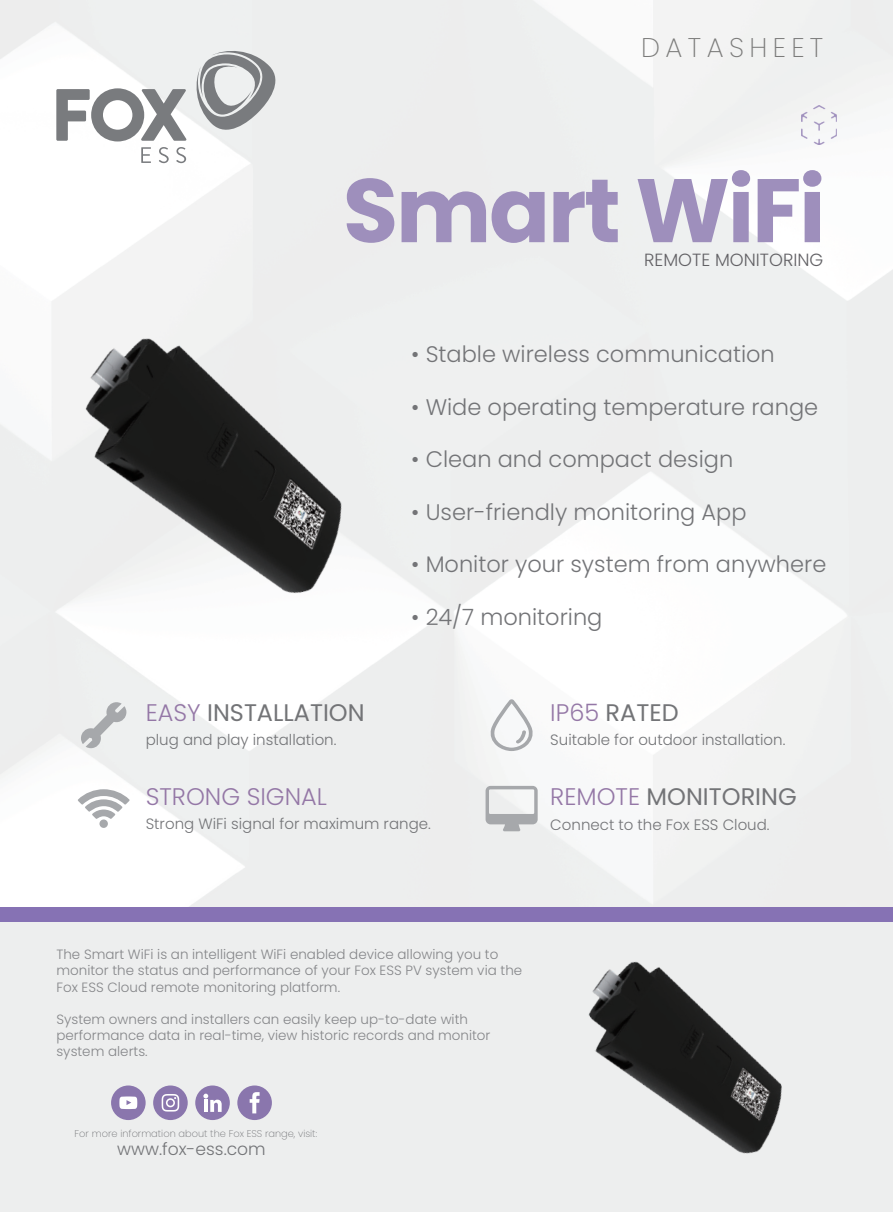
<style>
.page{position:relative;width:893px;height:1212px;background:#fff}
.page>*{position:absolute;margin:0;border:0;box-sizing:border-box;transform-origin:0 0}
.t1{font:700 90px "Poppins";letter-spacing:-.025em;color:#9e8fbc}
.t2{font:200 27px "Poppins";letter-spacing:.2em;color:#7b7b7a}
.t3{font:24px "Poppins";color:#737477}
.t4{font:300 24px "Poppins";color:#9477a6}
.t5{font:300 22.5px "Poppins";color:#737477}
.t6{font:300 17.7px "Poppins";color:#626165}
.t7{font:300 17.1px "Poppins";color:#737477}
.t8{font:300 15px "Poppins";color:#737477}
.t9{font:300 13.5px/16.2px "Poppins";color:#858689}
.t10{font:200 9.75px "Poppins";color:#737477}
.s1{font-weight:300;color:#9477a6}
</style>
<div class="page">
<div style="left:0;top:914px;width:893px;height:298px;background:#edeeee"></div>
<img style="left:802px;top:106px;width:35px;height:38px">
<div style="left:0;top:907px;width:893px;height:14px;background:#8672b4"></div>
<svg style="left:56px;top:88px;width:131px;height:53px"></svg>
<svg style="left:141px;top:147px;width:10px;height:16px"></svg>
<svg style="left:159px;top:147px;width:10px;height:16px"></svg>
<svg style="left:176px;top:147px;width:10px;height:16px"></svg>
<svg style="left:193px;top:48px;width:91px;height:91px;background:#c5c6c7"></svg>
<svg style="left:486px;top:786px;width:52px;height:45px"></svg>
<svg style="left:489px;top:699px;width:45px;height:52px"></svg>
<svg style="left:81px;top:702px;width:45px;height:46px;background:#d4d6d7"></svg>
<svg style="left:78px;top:789px;width:52px;height:30px"></svg>
<div style="left:99px;top:819px;width:9px;height:9px;background:#a6a8ab;border-radius:50%"></div>
<div style="left:195px;top:1085px;width:35px;height:35px;background:#8a76ad;border-radius:50%"></div>
<svg style="left:203px;top:1093px;width:19px;height:19px"></svg>
<div style="left:111px;top:1085px;width:35px;height:35px;background:#8a76ad;border-radius:50%"></div>
<svg style="left:119px;top:1096px;width:18px;height:13px"></svg>
<div style="left:237px;top:1085px;width:35px;height:35px;background:#8a76ad;border-radius:50%"></div>
<svg style="left:250px;top:1092px;width:10px;height:21px"></svg>
<div style="left:153px;top:1085px;width:35px;height:35px;background:#8a76ad;border-radius:50%"></div>
<svg style="left:162px;top:1094px;width:17px;height:17px"></svg>
<img style="left:59px;top:284px;width:316px;height:366px">
<img style="left:568px;top:921px;width:240px;height:233px">
<h2 class="t2" style="left:641px;top:32px;width:184px">DATASHEET</h2>
<h1 class="t1" style="left:343px;top:158px;width:484px">Smart WiFi</h1>
<h3 class="t6" style="left:644px;top:249px;width:181px">REMOTE MONITORING</h3>
<h3 class="t5" style="left:411px;top:341px;width:365px">• Stable wireless communication</h3>
<h3 class="t5" style="left:411px;top:394px;width:408px">• Wide operating temperature range</h3>
<h3 class="t5" style="left:411px;top:446px;width:324px">• Clean and compact design</h3>
<h3 class="t5" style="left:411px;top:499px;width:337px">• User-friendly monitoring App</h3>
<h3 class="t5" style="left:411px;top:551px;width:417px">• Monitor your system from anywhere</h3>
<h3 class="t5" style="left:411px;top:604px;width:193px">• 24/7 monitoring</h3>
<h3 class="t3" style="left:146px;top:699px;width:220px"><span class="s1">EASY</span> INSTALLATION</h3>
<p class="t8" style="left:146px;top:731px;width:192px">plug and play installation.</p>
<h3 class="t4" style="left:146px;top:783px;width:183px">STRONG SIGNAL</h3>
<p class="t8" style="left:146px;top:815px;width:287px">Strong WiFi signal for maximum range.</p>
<h3 class="t3" style="left:550px;top:699px;width:130px"><span class="s1">IP65</span> RATED</h3>
<p class="t8" style="left:550px;top:731px;width:237px">Suitable for outdoor installation.</p>
<h3 class="t3" style="left:550px;top:783px;width:248px"><span class="s1">REMOTE</span> MONITORING</h3>
<p class="t8" style="left:550px;top:816px;width:221px">Connect to the Fox ESS Cloud.</p>
<p class="t9" style="left:56px;top:946px;width:467px">The Smart WiFi is an intelligent WiFi enabled device allowing you to monitor the status and performance of your Fox ESS PV system via the<br>Fox ESS Cloud remote monitoring platform.</p>
<p class="t9" style="left:56px;top:1011px;width:435px">System owners and installers can easily keep up-to-date with performance data in real-time, view historic records and monitor system alerts.</p>
<p class="t10" style="left:75px;top:1128px;width:244px">For more information about the Fox ESS range, visit:</p>
<p class="t7" style="left:117px;top:1139px;width:150px">www.fox-ess.com</p>
</div>
